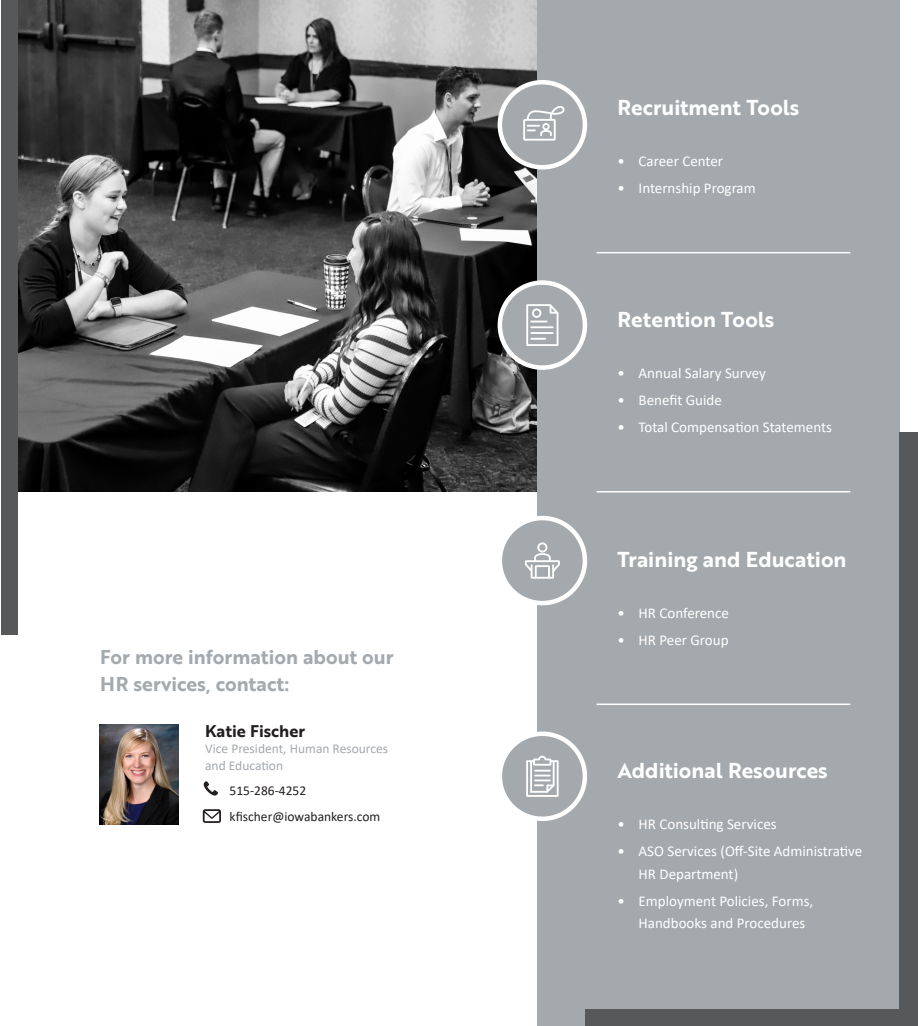
<style>
.page{position:relative;width:918px;height:1026px;background:#fff}
.page>*{position:absolute;margin:0;border:0;box-sizing:border-box;transform-origin:0 0}
.t1{font:21px "Brother 1816 Bold";color:#fff}
.t2{font:19.5px/27px "Brother 1816 Bold";color:#a3a9ad}
.t3{font:16.5px "Brother 1816 Bold";color:#231f20}
.t4{font:15px/22.5px "Calibri";color:#fff}
.t5{font:13.5px/16.5px "Calibri";color:#a3a9ad}
.t6{font:13.5px "Calibri";color:#231f20}
</style>
<div class="page">
<img style="left:17px;top:0;width:521px;height:492px">
<div style="left:538px;top:0;width:362px;height:1026px;background:#a3a9ad"></div>
<div style="left:500px;top:82px;width:85px;height:85px;background:#a3a9ad;border-radius:50%"></div>
<div style="left:498px;top:80px;width:89px;height:90px;border:4px solid #fff;border-radius:50%"></div>
<div style="left:1px;top:0;width:16px;height:634px;background:#57585a"></div>
<div style="left:500px;top:734px;width:85px;height:85px;background:#a3a9ad;border-radius:50%"></div>
<div style="left:498px;top:732px;width:89px;height:89px;border:4px solid #fff;border-radius:50%"></div>
<div style="left:500px;top:283px;width:85px;height:85px;background:#a3a9ad;border-radius:50%"></div>
<div style="left:498px;top:280px;width:89px;height:90px;border:4px solid #fff;border-radius:50%"></div>
<div style="left:500px;top:518px;width:85px;height:85px;background:#a3a9ad;border-radius:50%"></div>
<div style="left:498px;top:516px;width:89px;height:89px;border:4px solid #fff;border-radius:50%"></div>
<div style="left:899px;top:432px;width:19px;height:594px;background:#57585a"></div>
<div style="left:585px;top:1009px;width:333px;height:17px;background:#57585a"></div>
<hr style="left:597px;top:252px;width:253px;height:1px;background:#fff">
<hr style="left:597px;top:491px;width:253px;height:1px;background:#fff">
<hr style="left:597px;top:704px;width:253px;height:1px;background:#fff">
<svg style="left:526px;top:304px;width:32px;height:42px"></svg>
<svg style="left:525px;top:542px;width:35px;height:37px"></svg>
<svg style="left:526px;top:756px;width:33px;height:41px"></svg>
<svg style="left:523px;top:106px;width:42px;height:35px"></svg>
<svg style="left:204px;top:781px;width:14px;height:15px"></svg>
<svg style="left:203px;top:809px;width:18px;height:14px"></svg>
<img style="left:99px;top:725px;width:80px;height:99px">
<p class="t2" style="left:100px;top:643px;width:295px">For more information about our<br>HR services, contact:</p>
<p class="t3" style="left:205px;top:718px;width:102px">Katie Fischer</p>
<p class="t5" style="left:205px;top:740px;width:184px">Vice President, Human Resources and Education</p>
<p class="t6" style="left:230px;top:781px;width:78px">515-286-4252</p>
<p class="t6" style="left:230px;top:807px;width:152px">kfischer@iowabankers.com</p>
<p class="t1" style="left:618px;top:91px;width:183px">Recruitment Tools</p>
<p class="t4" style="left:618px;top:149px;width:107px">• Career Center</p>
<p class="t4" style="left:618px;top:176px;width:140px">• Internship Program</p>
<p class="t1" style="left:618px;top:303px;width:158px">Retention Tools</p>
<p class="t4" style="left:618px;top:361px;width:150px">• Annual Salary Survey</p>
<p class="t4" style="left:618px;top:388px;width:106px">• Benefit Guide</p>
<p class="t4" style="left:618px;top:415px;width:216px">• Total Compensation Statements</p>
<p class="t1" style="left:618px;top:544px;width:230px">Training and Education</p>
<p class="t4" style="left:618px;top:602px;width:113px">• HR Conference</p>
<p class="t4" style="left:618px;top:629px;width:112px">• HR Peer Group</p>
<p class="t1" style="left:618px;top:755px;width:212px">Additional Resources</p>
<p class="t4" style="left:618px;top:812px;width:161px">• HR Consulting Services</p>
<p class="t4" style="left:639px;top:839px;width:225px;text-indent:-21px">• ASO Services (Off-Site Administrative<br>HR Department)</p>
<p class="t4" style="left:639px;top:889px;width:176px;text-indent:-21px">• Employment Policies, Forms,<br>Handbooks and Procedures</p>
</div>
